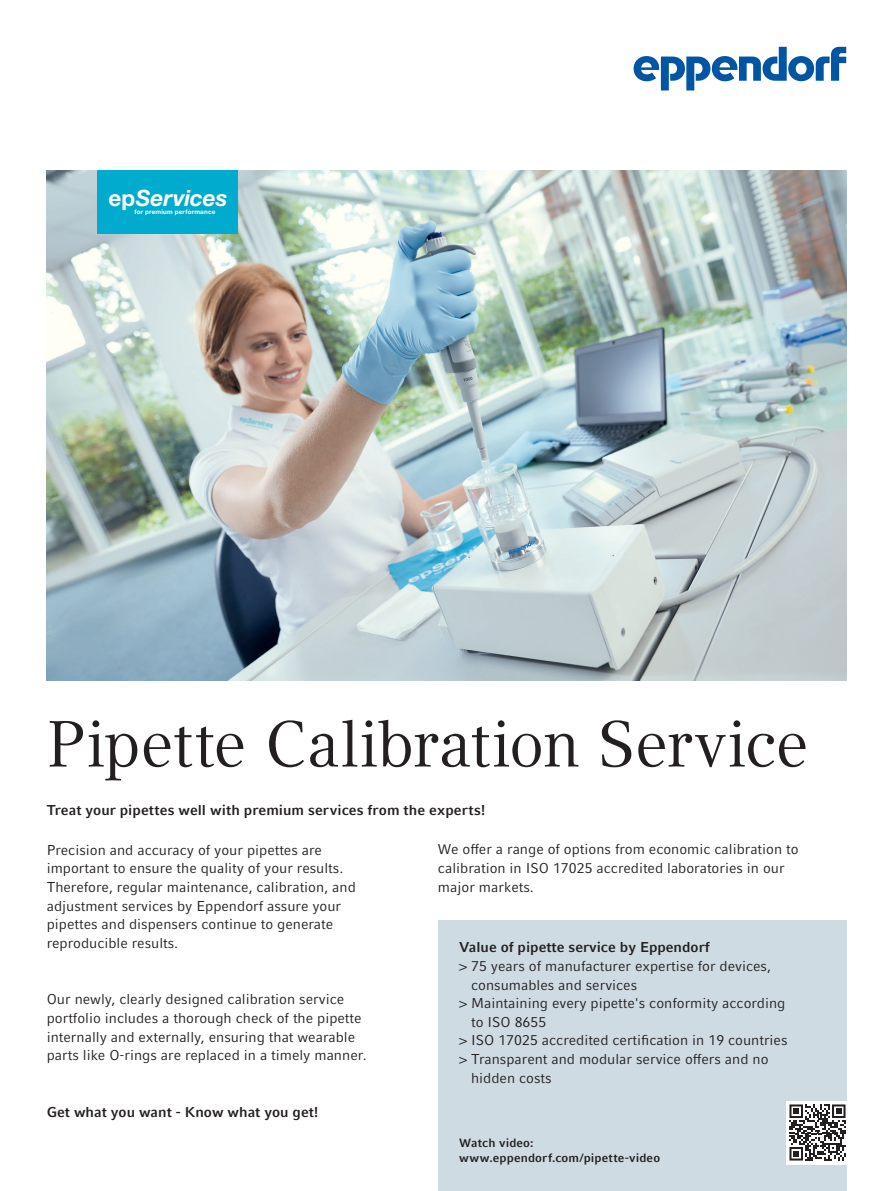
<style>
.page{position:relative;width:893px;height:1191px;background:#fff}
.page>*{position:absolute;margin:0;border:0;box-sizing:border-box;transform-origin:0 0}
.t1{font:64.5px "Compatil Textfor Eppendorf";letter-spacing:-.01em;color:#231f20}
.t2{font:italic 700 22.5px "EP Helvetica";color:#fff}
.t3{font:14.25px/18.8px "Compatil Factfor Eppendorf";color:#231f20}
.t4{font:700 14.25px "Compatil Factfor Eppendorf";color:#231f20}
.t5{font:700 12px/15px "Compatil Factfor Eppendorf";letter-spacing:.01em;color:#231f20}
.t6{font:700 6.3px "EP Helvetica";letter-spacing:.03em;color:#fff}
.s1{font-style:normal}
</style>
<div class="page">
<img style="left:47px;top:170px;width:799px;height:511px">
<div style="left:98px;top:170px;width:140px;height:64px;background:#00abcd"></div>
<svg style="left:634px;top:47px;width:212px;height:43px"></svg>
<div style="left:438px;top:920px;width:408px;height:271px;background:#cfdbe2"></div>
<div style="left:786px;top:1100px;width:63px;height:64px;background:#fff"></div>
<svg style="left:789px;top:1104px;width:56px;height:56px"></svg>
<h2 class="t2" style="left:109px;top:184px;width:120px"><span class="s1">ep</span>Services</h2>
<p class="t6" style="left:135px;top:208px;width:82px">for premium performance</p>
<h1 class="t1" style="left:47px;top:706px;width:764px">Pipette Calibration Service</h1>
<p class="t4" style="left:47px;top:802px;width:440px">Treat your pipettes well with premium services from the experts!</p>
<p class="t3" style="left:438px;top:840px;width:362px">We offer a range of options from economic calibration to calibration in ISO 17025 accredited laboratories in our major markets.</p>
<p class="t3" style="left:47px;top:840px;width:311px">Precision and accuracy of your pipettes are important to ensure the quality of your results.<br>Therefore, regular maintenance, calibration, and adjustment services by Eppendorf assure your pipettes and dispensers continue to generate reproducible results.</p>
<p class="t4" style="left:459px;top:939px;width:252px">Value of pipette service by Eppendorf</p>
<p class="t3" style="left:459px;top:956px;width:313px">&gt; 75 years of manufacturer expertise for devices,</p>
<p class="t3" style="left:471px;top:975px;width:168px">consumables and services</p>
<p class="t3" style="left:459px;top:994px;width:328px">&gt; Maintaining every pipette's conformity according</p>
<p class="t3" style="left:471px;top:1012px;width:77px">to ISO 8655</p>
<p class="t3" style="left:459px;top:1031px;width:330px">&gt; ISO 17025 accredited certification in 19 countries</p>
<p class="t3" style="left:459px;top:1049px;width:311px">&gt; Transparent and modular service offers and no</p>
<p class="t3" style="left:471px;top:1068px;width:82px">hidden costs</p>
<p class="t3" style="left:47px;top:990px;width:321px">Our newly, clearly designed calibration service portfolio includes a thorough check of the pipette internally and externally, ensuring that wearable parts like O-rings are replaced in a timely manner.</p>
<p class="t4" style="left:47px;top:1103px;width:273px">Get what you want - Know what you get!</p>
<p class="t5" style="left:459px;top:1135px;width:202px">Watch video: www.eppendorf.com/pipette-video</p>
</div>
